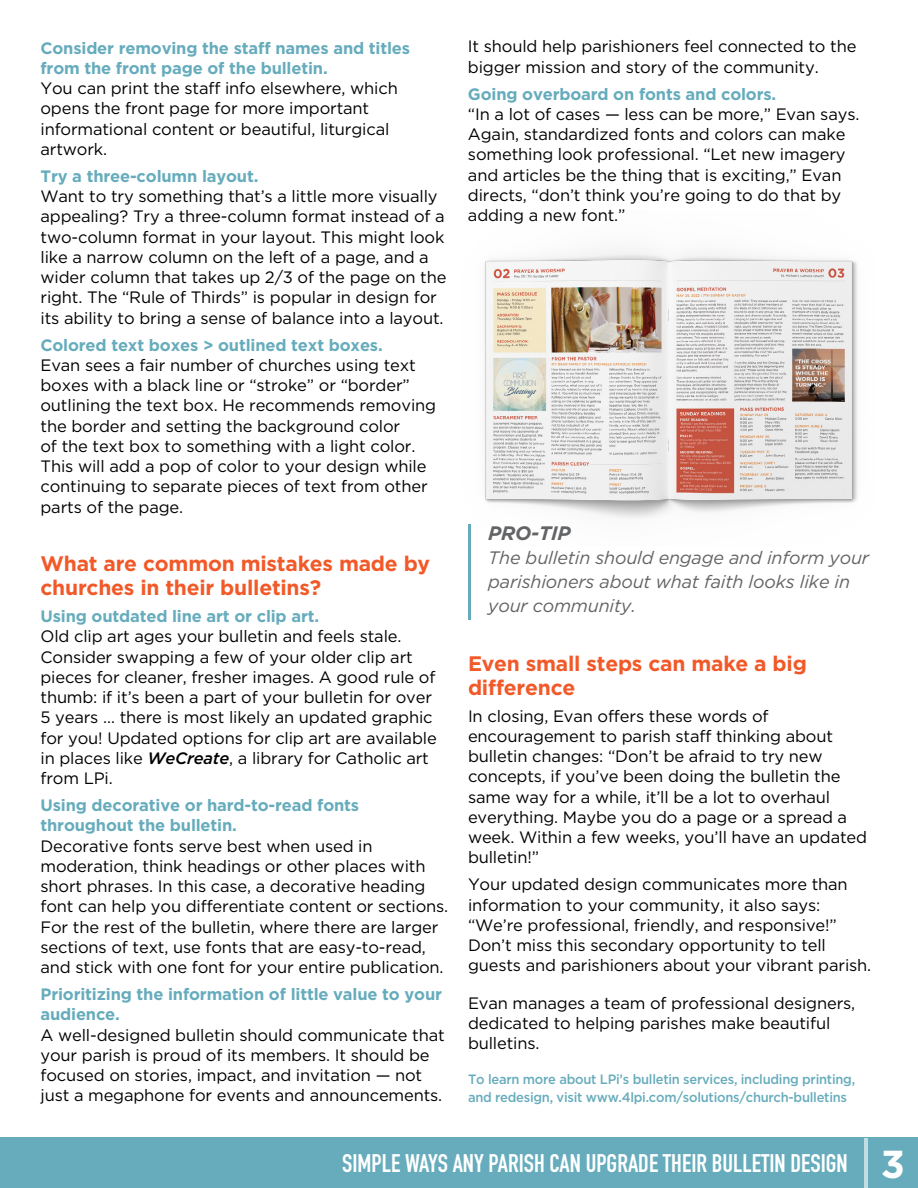
<style>
.page{position:relative;width:918px;height:1188px;background:#fff}
.page>*{position:absolute;margin:0;border:0;box-sizing:border-box;transform-origin:0 0}
.t1{font:700 25.2px "DIN Condensed";color:#fff}
.t2{font:700 21px/24px "Gotham";letter-spacing:-.01em;color:#f25929}
.t3{font:italic 700 19.5px "Gotham";letter-spacing:-.01em;color:#636466}
.t4{font:italic 18px/24px "Gotham";letter-spacing:-.01em;color:#636466}
.t5{font:16.5px/20.2px "Gotham";letter-spacing:-.01em;color:#000}
.t6{font:700 16.5px/20.2px "Gotham";letter-spacing:-.01em;color:#66acbc}
.t7{font:500 13.5px/17.2px "Gotham";letter-spacing:-.02em;color:#66acbc;scale:.96 1}
.s1{font-weight:500;font-style:italic}
.s2{font-family:"Gotham";font-size:39px}
</style>
<div class="page">
<img style="left:484px;top:250px;width:374px;height:268px">
<div style="left:0;top:1138px;width:918px;height:50px;background:#66acbc"></div>
<hr style="left:864px;top:1138px;width:4px;height:50px;background:#c1dde4">
<hr style="left:468px;top:524px;width:3px;height:95px;background:#66acbc">
<p class="t6" style="left:40px;top:38px;width:371px">Consider removing the staff names and titles from the front page of the bulletin.</p>
<p class="t5" style="left:40px;top:78px;width:359px">You can print the staff info elsewhere, which opens the front page for more important informational content or beautiful, liturgical artwork.</p>
<p class="t6" style="left:40px;top:166px;width:220px">Try a three-column layout.</p>
<p class="t5" style="left:40px;top:186px;width:408px">Want to try something that’s a little more visually appealing? Try a three-column format instead of a two-column format in your layout. This might look like a narrow column on the left of a page, and a wider column that takes up 2/3 of the page on the right. The “Rule of Thirds” is popular in design for its ability to bring a sense of balance into a layout.</p>
<p class="t6" style="left:40px;top:335px;width:344px">Colored text boxes &gt; outlined text boxes.</p>
<p class="t5" style="left:40px;top:355px;width:397px">Evan sees a fair number of churches using text boxes with a black line or “stroke” or “border” outlining the text box. He recommends removing the border and setting the background color<br>of the text box to something with a light color.<br>This will add a pop of color to your design while continuing to separate pieces of text from other parts of the page.</p>
<p class="t2" style="left:40px;top:552px;width:391px">What are common mistakes made by churches in their bulletins?</p>
<p class="t6" style="left:40px;top:606px;width:280px">Using outdated line art or clip art.</p>
<p class="t5" style="left:41px;top:626px;width:398px">Old clip art ages your bulletin and feels stale.<br>Consider swapping a few of your older clip art pieces for cleaner, fresher images. A good rule of thumb: if it’s been a part of your bulletin for over 5 years … there is most likely an updated graphic for you! Updated options for clip art are available in places like <span class="s1">WeCreate</span>, a library for Catholic art from LPi.</p>
<p class="t6" style="left:41px;top:795px;width:320px">Using decorative or hard-to-read fonts throughout the bulletin.</p>
<p class="t5" style="left:41px;top:835px;width:409px">Decorative fonts serve best when used in moderation, think headings or other places with short phrases. In this case, a decorative heading font can help you differentiate content or sections.<br>For the rest of the bulletin, where there are larger sections of text, use fonts that are easy-to-read, and stick with one font for your entire publication.</p>
<p class="t6" style="left:41px;top:984px;width:403px">Prioritizing the information of little value to your audience.</p>
<p class="t5" style="left:41px;top:1024px;width:406px">A well-designed bulletin should communicate that your parish is proud of its members. It should be focused on stories, impact, and invitation — not just a megaphone for events and announcements.</p>
<p class="t5" style="left:468px;top:36px;width:390px">It should help parishioners feel connected to the bigger mission and story of the community.</p>
<p class="t6" style="left:468px;top:84px;width:310px">Going overboard on fonts and colors.</p>
<p class="t5" style="left:468px;top:104px;width:393px">“In a lot of cases — less can be more,” Evan says.<br>Again, standardized fonts and colors can make something look professional. “Let new imagery and articles be the thing that is exciting,” Evan directs, “don’t think you’re going to do that by adding a new font.”</p>
<p class="t3" style="left:488px;top:520px;width:84px">PRO-TIP</p>
<p class="t4" style="left:488px;top:545px;width:382px">The bulletin should engage and inform your parishioners about what faith looks like in your community.</p>
<p class="t2" style="left:468px;top:651px;width:340px">Even small steps can make a big difference</p>
<p class="t5" style="left:468px;top:705px;width:401px">In closing, Evan offers these words of encouragement to parish staff thinking about bulletin changes: “Don’t be afraid to try new concepts, if you’ve been doing the bulletin the same way for a while, it’ll be a lot to overhaul everything. Maybe you do a page or a spread a week. Within a few weeks, you’ll have an updated bulletin!”</p>
<p class="t5" style="left:468px;top:874px;width:405px">Your updated design communicates more than information to your community, it also says: “We’re professional, friendly, and responsive!” Don’t miss this secondary opportunity to tell guests and parishioners about your vibrant parish.</p>
<p class="t5" style="left:468px;top:993px;width:389px;line-height:19.8px">Evan manages a team of professional designers, dedicated to helping parishes make beautiful bulletins.</p>
<p class="t7" style="left:468px;top:1071px;width:405px">To learn more about LPi’s bulletin services, including printing, and redesign, visit www.4lpi.com/solutions/church-bulletins</p>
<h1 class="t1" style="left:342px;top:1146px;width:564px">SIMPLE WAYS ANY PARISH CAN UPGRADE THEIR BULLETIN DESIGN <span class="s2">3</span></h1>
</div>
